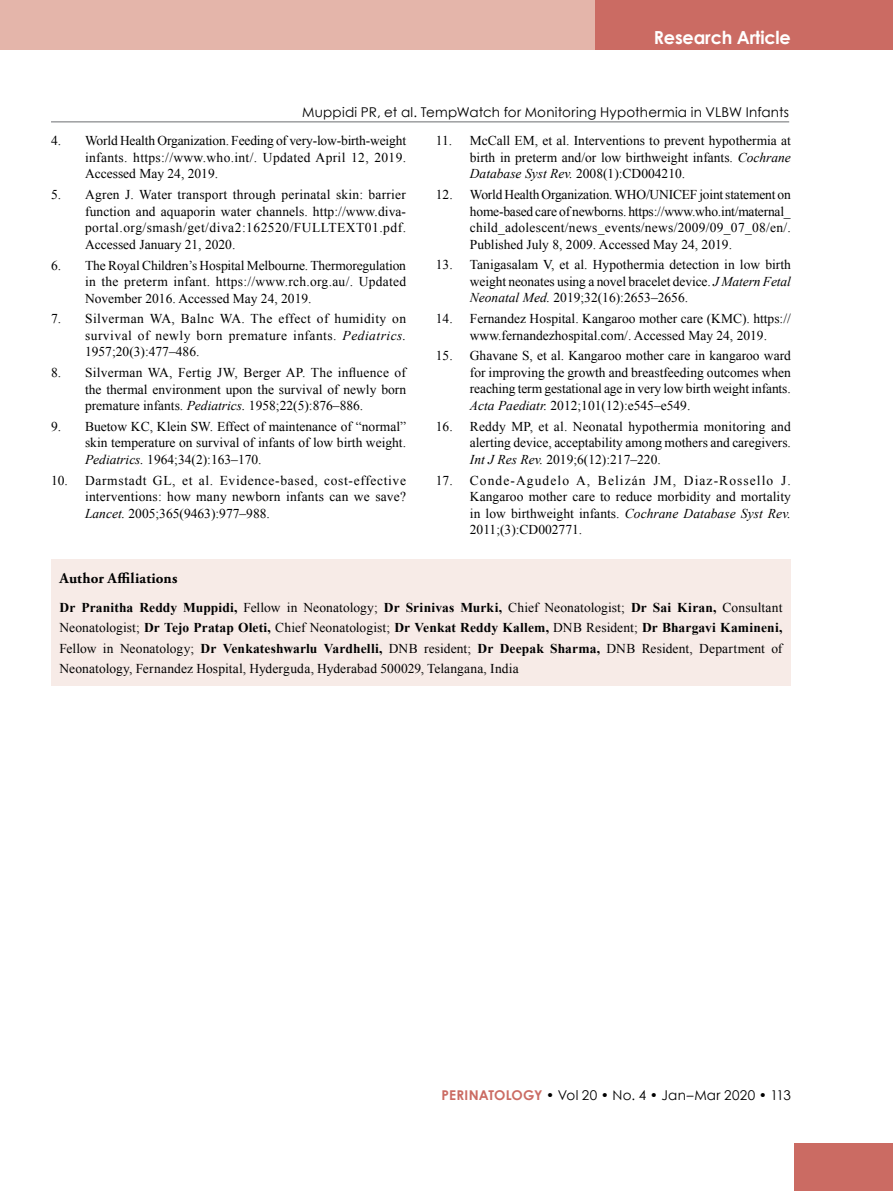
<style>
.page{position:relative;width:893px;height:1191px;background:#fff}
.page>*{position:absolute;margin:0;border:0;box-sizing:border-box;transform-origin:0 0}
.t1{font:700 18px "Century Gothic";letter-spacing:-.01em;color:#fff}
.t2{font:700 15px "Adobe Garamond Pro";letter-spacing:.01em;color:#000}
.t3{font:13.5px/16.5px "Times New Roman";color:#000;text-align:justify}
.t4{font:13.5px "Century Gothic";letter-spacing:.015em;color:#000}
.s1{font-style:italic}
.s2{font-weight:700}
.s3{font-weight:700;color:#cb6b63}
</style>
<div class="page">
<div style="left:794px;top:1142px;width:99px;height:49px;background:#cb6b63"></div>
<div style="left:594px;top:0;width:299px;height:50px;background:#cb6b63"></div>
<div style="left:0;top:0;width:595px;height:50px;background:#e4b5aa"></div>
<div style="left:51px;top:559px;width:740px;height:127px;background:#f7ebe7"></div>
<hr style="left:51px;top:121px;width:738px;height:1px;background:#6d6e71">
<h1 class="t1" style="left:654px;top:26px;width:139px">Research Article</h1>
<p class="t4" style="left:302px;top:104px;width:489px">Muppidi PR, et al. TempWatch for Monitoring Hypothermia in VLBW Infants</p>
<p class="t3" style="left:85px;top:132px;width:323px;text-indent:-34px">4. World Health Organization. Feeding of very-low-birth-weight infants. https://www.who.int/. Updated April 12, 2019.<br>Accessed May 24, 2019.</p>
<p class="t3" style="left:85px;top:186px;width:323px;text-indent:-34px">5. Agren J. Water transport through perinatal skin: barrier function and aquaporin water channels. http://www.diva&shy;portal.org/smash/get/diva2:162520/FULLTEXT01.pdf.<br>Accessed January 21, 2020.</p>
<p class="t3" style="left:85px;top:256px;width:323px;text-indent:-34px">6. The Royal Children’s Hospital Melbourne. Thermoregulation in the preterm infant. https://www.rch.org.au/. Updated November 2016. Accessed May 24, 2019.</p>
<p class="t3" style="left:85px;top:310px;width:323px;text-indent:-34px">7. Silverman WA, Balnc WA. The effect of humidity on survival of newly born premature infants. <span class="s1">Pediatrics.<br></span>1957;20(3):477–486.</p>
<p class="t3" style="left:85px;top:364px;width:323px;text-indent:-34px">8. Silverman WA, Fertig JW, Berger AP. The influence of the thermal environment upon the survival of newly born premature infants. <span class="s1">Pediatrics.</span> 1958;22(5):876–886.</p>
<p class="t3" style="left:85px;top:418px;width:323px;text-indent:-34px">9. Buetow KC, Klein SW. Effect of maintenance of “normal” skin temperature on survival of infants of low birth weight.<br><span class="s1">Pediatrics.</span> 1964;34(2):163–170.</p>
<p class="t3" style="left:85px;top:471px;width:323px;text-indent:-34px">10. Darmstadt GL, et al. Evidence-based, cost-effective interventions: how many newborn infants can we save?<br><span class="s1">Lancet.</span> 2005;365(9463):977–988.</p>
<p class="t3" style="left:470px;top:132px;width:323px;text-indent:-34px">11. McCall EM, et al. Interventions to prevent hypothermia at birth in preterm and/or low birthweight infants. <span class="s1">Cochrane Database Syst Rev.</span> 2008(1):CD004210.</p>
<p class="t3" style="left:470px;top:186px;width:322px;text-indent:-34px">12. World Health Organization. WHO/UNICEF joint statement on home-based care of newborns. https://www.who.int/maternal_ child_adolescent/news_events/news/2009/09_07_08/en/.<br>Published July 8, 2009. Accessed May 24, 2019.</p>
<p class="t3" style="left:470px;top:256px;width:323px;text-indent:-34px">13. Tanigasalam V, et al. Hypothermia detection in low birth weight neonates using a novel bracelet device. <span class="s1">J Matern Fetal Neonatal Med.</span> 2019;32(16):2653–2656.</p>
<p class="t3" style="left:470px;top:310px;width:323px;text-indent:-34px">14. Fernandez Hospital. Kangaroo mother care (KMC). https:// www.fernandezhospital.com/. Accessed May 24, 2019.</p>
<p class="t3" style="left:470px;top:347px;width:322px;text-indent:-34px">15. Ghavane S, et al. Kangaroo mother care in kangaroo ward for improving the growth and breastfeeding outcomes when reaching term gestational age in very low birth weight infants.<br><span class="s1">Acta Paediatr.</span> 2012;101(12):e545–e549.</p>
<p class="t3" style="left:470px;top:418px;width:323px;text-indent:-34px">16. Reddy MP, et al. Neonatal hypothermia monitoring and alerting device, acceptability among mothers and caregivers.<br><span class="s1">Int J Res Rev.</span> 2019;6(12):217–220.</p>
<p class="t3" style="left:470px;top:471px;width:322px;text-indent:-34px">17. Conde-Agudelo A, Belizán JM, Diaz-Rossello J.<br>Kangaroo mother care to reduce morbidity and mortality in low birthweight infants. <span class="s1">Cochrane Database Syst Rev.<br></span>2011;(3):CD002771.</p>
<p class="t2" style="left:60px;top:570px;width:119px">Author Affiliations</p>
<p class="t3" style="left:60px;top:597px;width:724px;line-height:20.2px"><span class="s2">Dr Pranitha Reddy Muppidi,</span> Fellow in Neonatology; <span class="s2">Dr Srinivas Murki,</span> Chief Neonatologist; <span class="s2">Dr Sai Kiran,</span> Consultant Neonatologist; <span class="s2">Dr Tejo Pratap Oleti,</span> Chief Neonatologist; <span class="s2">Dr Venkat Reddy Kallem,</span> DNB Resident; <span class="s2">Dr Bhargavi Kamineni, </span>Fellow in Neonatology; <span class="s2">Dr Venkateshwarlu Vardhelli,</span> DNB resident; <span class="s2">Dr Deepak Sharma,</span> DNB Resident, Department of Neonatology, Fernandez Hospital, Hyderguda, Hyderabad 500029, Telangana, India</p>
<p class="t4" style="left:442px;top:1087px;width:351px"><span class="s3">PERINATOLOGY</span> • Vol 20 • No. 4 • Jan–Mar 2020 • 113</p>
</div>
